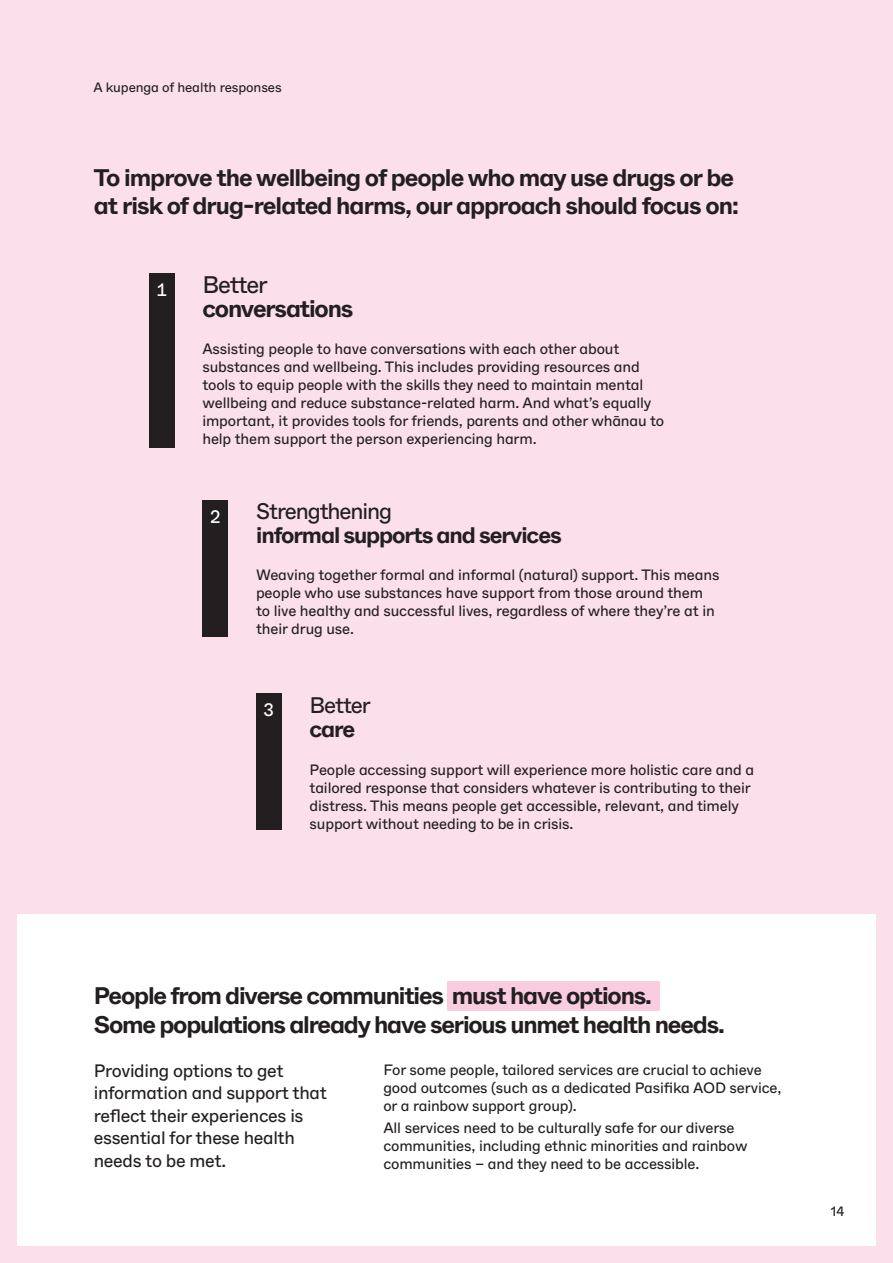
<style>
.page{position:relative;width:893px;height:1263px;background:#fbdfeb}
.page>*{position:absolute;margin:0;border:0;box-sizing:border-box;transform-origin:0 0}
.Subheading_1__sans_serif{font:700 24px/28.8px "ABC Whyte";letter-spacing:-.05em;color:#231f20}
.Subheading_1__white{font:700 24px/24px "ABC Whyte";letter-spacing:-.05em;color:#231f20}
.Subheading_1__white-2{font:700 22.5px/24px "ABC Whyte";letter-spacing:-.05em;color:#231f20}
.Subheading_1__white-3{font:22.5px/24px "ABC Whyte";letter-spacing:-.05em;color:#231f20}
.Subheading_2__para{font:18px/22.5px "ABC Whyte";letter-spacing:-.02em;color:#231f20}
.Cover{font:18px "ABC Whyte";color:#fff}
.t1{font:15px/18px "ABC Whyte";letter-spacing:-.01em;color:#231f20}
.t2{font:13.5px "ABC Whyte";letter-spacing:-.01em;color:#231f20}
.s1{font-weight:400}
.s2{font-weight:700}
</style>
<div class="page">
<div style="left:17px;top:914px;width:859px;height:332px;background:#fff"></div>
<div style="left:447px;top:981px;width:213px;height:30px;background:#f9cce0"></div>
<div style="left:149px;top:274px;width:25px;height:174px;background:#231f20"></div>
<div style="left:203px;top:500px;width:25px;height:136px;background:#231f20"></div>
<div style="left:256px;top:694px;width:26px;height:136px;background:#231f20"></div>
<p class="t2" style="left:94px;top:79px;width:190px">A kupenga of health responses</p>
<p class="Subheading_1__sans_serif" style="left:94px;top:163px;width:647px">To improve the wellbeing of people who may use drugs or be at risk of drug-related harms, our approach should focus on:</p>
<p class="Cover" style="left:156px;top:278px;width:13px">1</p>
<p class="Subheading_1__white" style="left:202px;top:273px;width:152px"><span class="s1">Better </span>conversations</p>
<p class="t1" style="left:202px;top:340px;width:463px">Assisting people to have conversations with each other about substances and wellbeing. This includes providing resources and tools to equip people with the skills they need to maintain mental wellbeing and reduce substance-related harm. And what’s equally important, it provides tools for friends, parents and other whānau to help them support the person experiencing harm.</p>
<p class="Cover" style="left:210px;top:505px;width:13px">2</p>
<p class="Subheading_1__white-2" style="left:256px;top:499px;width:307px"><span class="s1">Strengthening<br></span>informal supports and services</p>
<p class="t1" style="left:256px;top:566px;width:465px">Weaving together formal and informal (natural) support. This means people who use substances have support from those around them to live healthy and successful lives, regardless of where they’re at in their drug use.</p>
<p class="Cover" style="left:263px;top:698px;width:13px">3</p>
<p class="Subheading_1__white-3" style="left:310px;top:694px;width:63px">Better <span class="s2">care</span></p>
<p class="t1" style="left:310px;top:760px;width:446px">People accessing support will experience more holistic care and a tailored response that considers whatever is contributing to their distress. This means people get accessible, relevant, and timely support without needing to be in crisis.</p>
<p class="Subheading_1__sans_serif" style="left:94px;top:981px;width:560px">People from diverse communities must have options.</p>
<p class="Subheading_1__sans_serif" style="left:94px;top:1010px;width:632px">Some populations already have serious unmet health needs.</p>
<p class="Subheading_2__para" style="left:94px;top:1059px;width:235px">Providing options to get information and support that reflect their experiences is essential for these health needs to be met.</p>
<p class="t1" style="left:383px;top:1060px;width:400px">For some people, tailored services are crucial to achieve good outcomes (such as a dedicated Pasifika AOD service, or a rainbow support group).</p>
<p class="t1" style="left:383px;top:1119px;width:366px">All services need to be culturally safe for our diverse communities, including ethnic minorities and rainbow communities – and they need to be accessible.</p>
<p class="t2" style="left:831px;top:1203px;width:15px">14</p>
</div>
